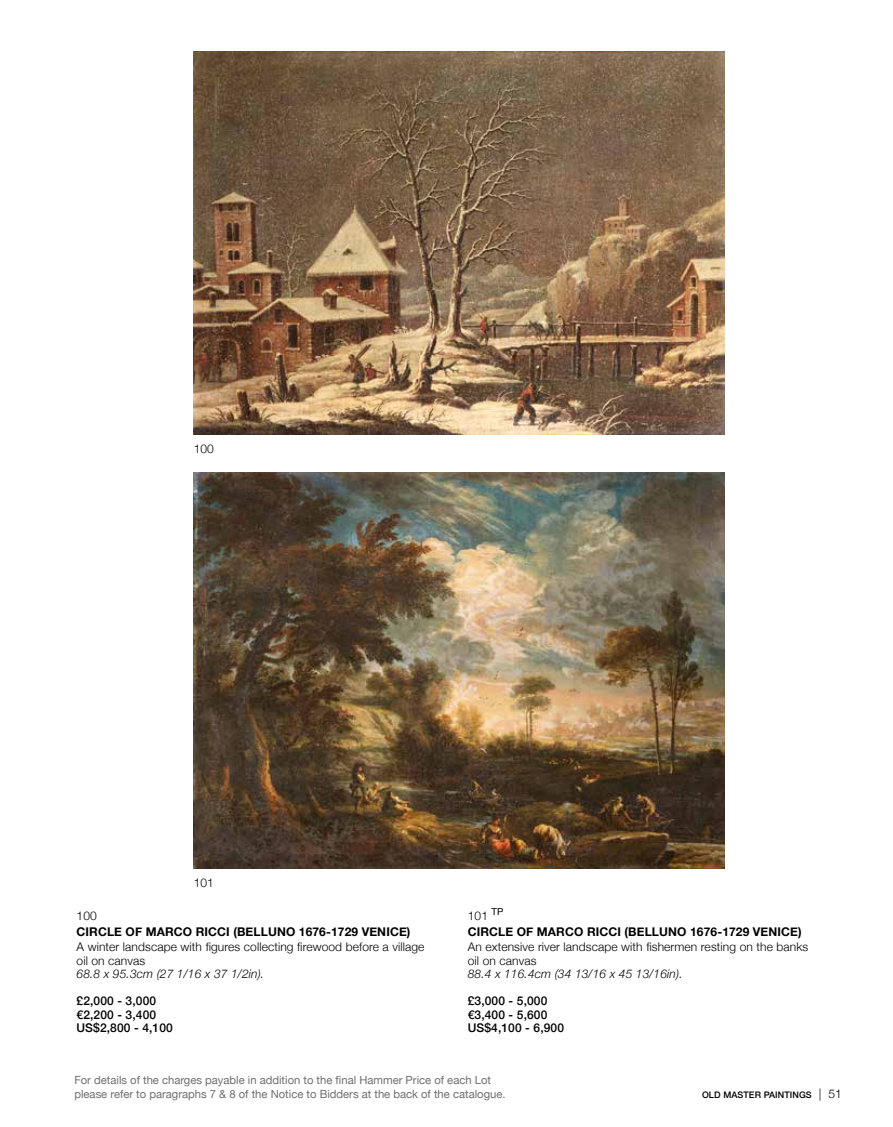
<style>
.page{position:relative;width:893px;height:1127px;background:#fff}
.page>*{position:absolute;margin:0;border:0;box-sizing:border-box;transform-origin:0 0}
.t1{font:300 12px/13.5px "Helvetica Neue";letter-spacing:.01em;color:#000}
.t2{font:700 12px "Helvetica Neue";letter-spacing:.01em;color:#000}
.t3{font:500 12px/13.5px "Helvetica Neue";letter-spacing:.01em;color:#000}
.t4{font:italic 300 12px "Helvetica Neue";letter-spacing:.01em;color:#000}
.t5{font:11.25px/13.5px "Helvetica Neue";color:#6f6f6f}
.t6{font:9.6px "Helvetica Neue";color:#000}
.t7{font:500 9px "Helvetica Neue";letter-spacing:.01em;color:#000}
.s1{font-weight:300;font-size:12px}
</style>
<div class="page">
<img style="left:194px;top:51px;width:531px;height:383px">
<img style="left:194px;top:472px;width:531px;height:396px">
<p class="t1" style="left:194px;top:441px;width:22px">100</p>
<p class="t1" style="left:194px;top:875px;width:22px">101</p>
<p class="t1" style="left:77px;top:908px;width:22px">100</p>
<p class="t2" style="left:77px;top:922px;width:335px">CIRCLE OF MARCO RICCI (BELLUNO 1676-1729 VENICE)</p>
<p class="t1" style="left:77px;top:939px;width:349px">A winter landscape with figures collecting firewood before a village oil on canvas</p>
<p class="t4" style="left:77px;top:964px;width:189px">68.8 x 95.3cm (27 1/16 x 37 1/2in).</p>
<p class="t3" style="left:77px;top:993px;width:98px">£2,000 - 3,000 €2,200 - 3,400<br>US$2,800 - 4,100</p>
<p class="t6" style="left:492px;top:904px;width:13px">TP</p>
<p class="t2" style="left:468px;top:922px;width:335px">CIRCLE OF MARCO RICCI (BELLUNO 1676-1729 VENICE)</p>
<p class="t1" style="left:468px;top:939px;width:342px">An extensive river landscape with fishermen resting on the banks oil on canvas</p>
<p class="t4" style="left:468px;top:964px;width:216px">88.4 x 116.4cm (34 13/16 x 45 13/16in).</p>
<p class="t3" style="left:468px;top:993px;width:98px">£3,000 - 5,000 €3,400 - 5,600<br>US$4,100 - 6,900</p>
<p class="t1" style="left:468px;top:908px;width:22px">101</p>
<p class="t5" style="left:74px;top:1074px;width:433px">For details of the charges payable in addition to the final Hammer Price of each Lot please refer to paragraphs 7 &amp; 8 of the Notice to Bidders at the back of the catalogue.</p>
<p class="t7" style="left:702px;top:1088px;width:141px">OLD MASTER PAINTINGS <span class="s1">| 51</span></p>
</div>
